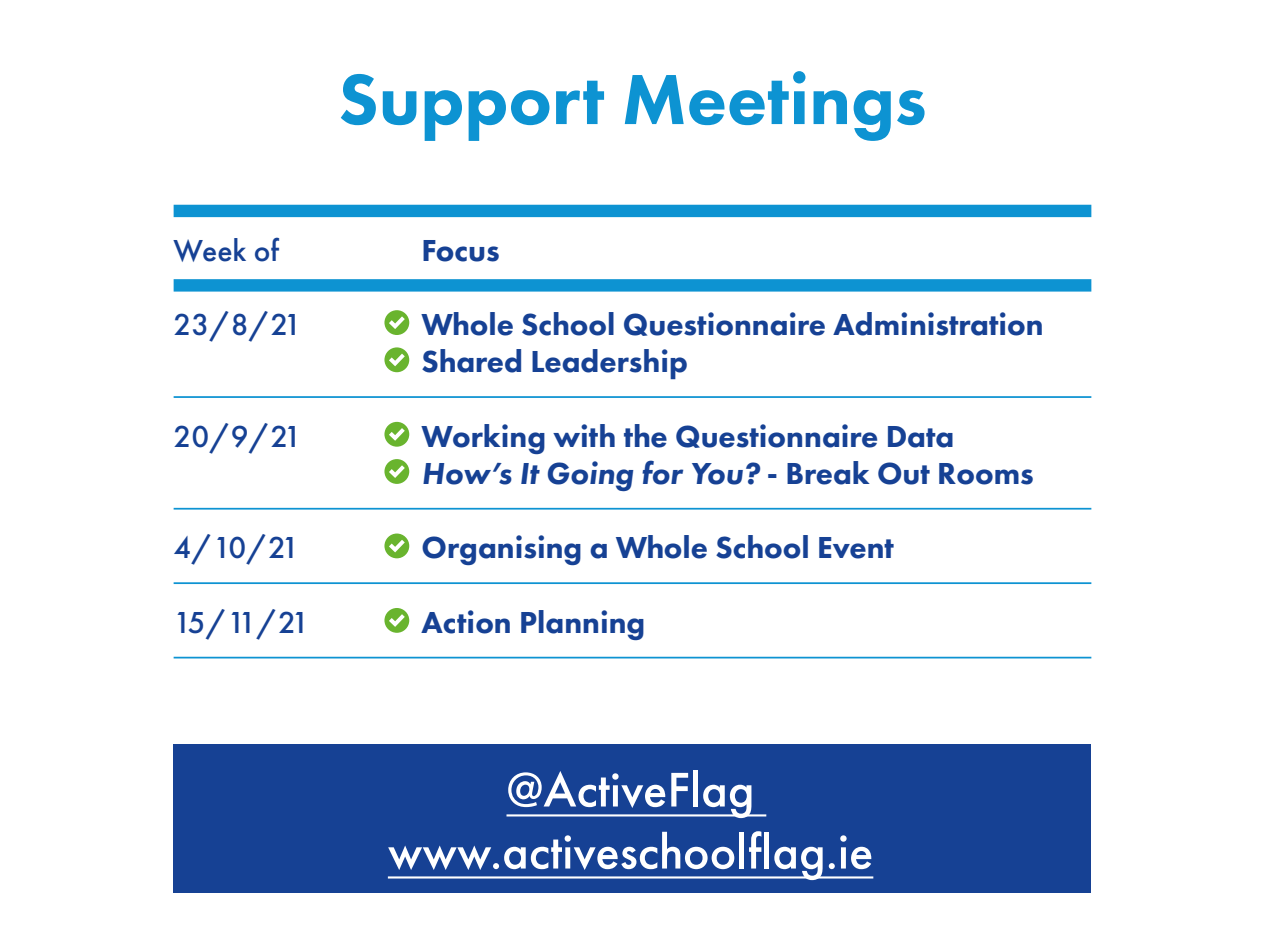
<style>
.page{position:relative;width:1265px;height:943px;background:#fff}
.page>*{position:absolute;margin:0;border:0;box-sizing:border-box;transform-origin:0 0}
.t1{font:800 73.5px "Futura PT";color:#0d93d2}
.t2{font:500 50.4px/61.9px "Futura PT";color:#fff;text-align:center}
.t3{font:800 31.5px/37.3px "Futura PT";color:#164194}
.t4{font:500 31.5px "Futura PT";letter-spacing:-.075em;color:#164194}
.s1{font-style:italic}
</style>
<div class="page">
<div style="left:174px;top:744px;width:917px;height:149px;background:#164194"></div>
<div style="left:174px;top:205px;width:917px;height:12px;background:#0d93d2"></div>
<div style="left:174px;top:279px;width:917px;height:12px;background:#0d93d2"></div>
<hr style="left:174px;top:396px;width:917px;height:2px;background:#0d93d2">
<hr style="left:174px;top:582px;width:917px;height:2px;background:#0d93d2">
<hr style="left:174px;top:508px;width:917px;height:1px;background:#0d93d2">
<hr style="left:174px;top:656px;width:917px;height:2px;background:#0d93d2">
<hr style="left:506px;top:814px;width:260px;height:2px;background:#fff">
<hr style="left:388px;top:876px;width:485px;height:2px;background:#fff">
<div style="left:384px;top:310px;width:25px;height:25px;background:#69b42e;border-radius:50%"></div>
<svg style="left:389px;top:316px;width:16px;height:13px"></svg>
<div style="left:384px;top:347px;width:25px;height:25px;background:#69b42e;border-radius:50%"></div>
<svg style="left:389px;top:353px;width:16px;height:13px"></svg>
<div style="left:384px;top:422px;width:25px;height:24px;background:#69b42e;border-radius:50%"></div>
<svg style="left:389px;top:428px;width:16px;height:13px"></svg>
<div style="left:384px;top:459px;width:25px;height:25px;background:#69b42e;border-radius:50%"></div>
<svg style="left:389px;top:465px;width:16px;height:13px"></svg>
<div style="left:384px;top:533px;width:25px;height:25px;background:#69b42e;border-radius:50%"></div>
<svg style="left:389px;top:540px;width:16px;height:12px"></svg>
<div style="left:384px;top:608px;width:25px;height:24px;background:#69b42e;border-radius:50%"></div>
<svg style="left:389px;top:614px;width:16px;height:13px"></svg>
<h1 class="t1" style="left:338px;top:54px;width:590px">Support Meetings</h1>
<p class="t4" style="left:174px;top:231px;width:107px">Week of</p>
<p class="t3" style="left:422px;top:231px;width:80px">Focus</p>
<p class="t4" style="left:174px;top:305px;width:130px">23/8/21</p>
<p class="t3" style="left:422px;top:305px;width:624px">Whole School Questionnaire Administration<br>Shared Leadership</p>
<p class="t4" style="left:174px;top:417px;width:130px">20/9/21</p>
<p class="t3" style="left:422px;top:417px;width:614px">Working with the Questionnaire Data<br><span class="s1">How’s It Going for You?</span> - Break Out Rooms</p>
<p class="t4" style="left:174px;top:529px;width:127px">4/10/21</p>
<p class="t3" style="left:422px;top:528px;width:474px">Organising a Whole School Event</p>
<p class="t4" style="left:174px;top:603px;width:137px">15/11/21</p>
<p class="t3" style="left:422px;top:603px;width:225px">Action Planning</p>
<h2 class="t2" style="left:388px;top:758px;width:487px">@ActiveFlag www.activeschoolflag.ie</h2>
</div>
